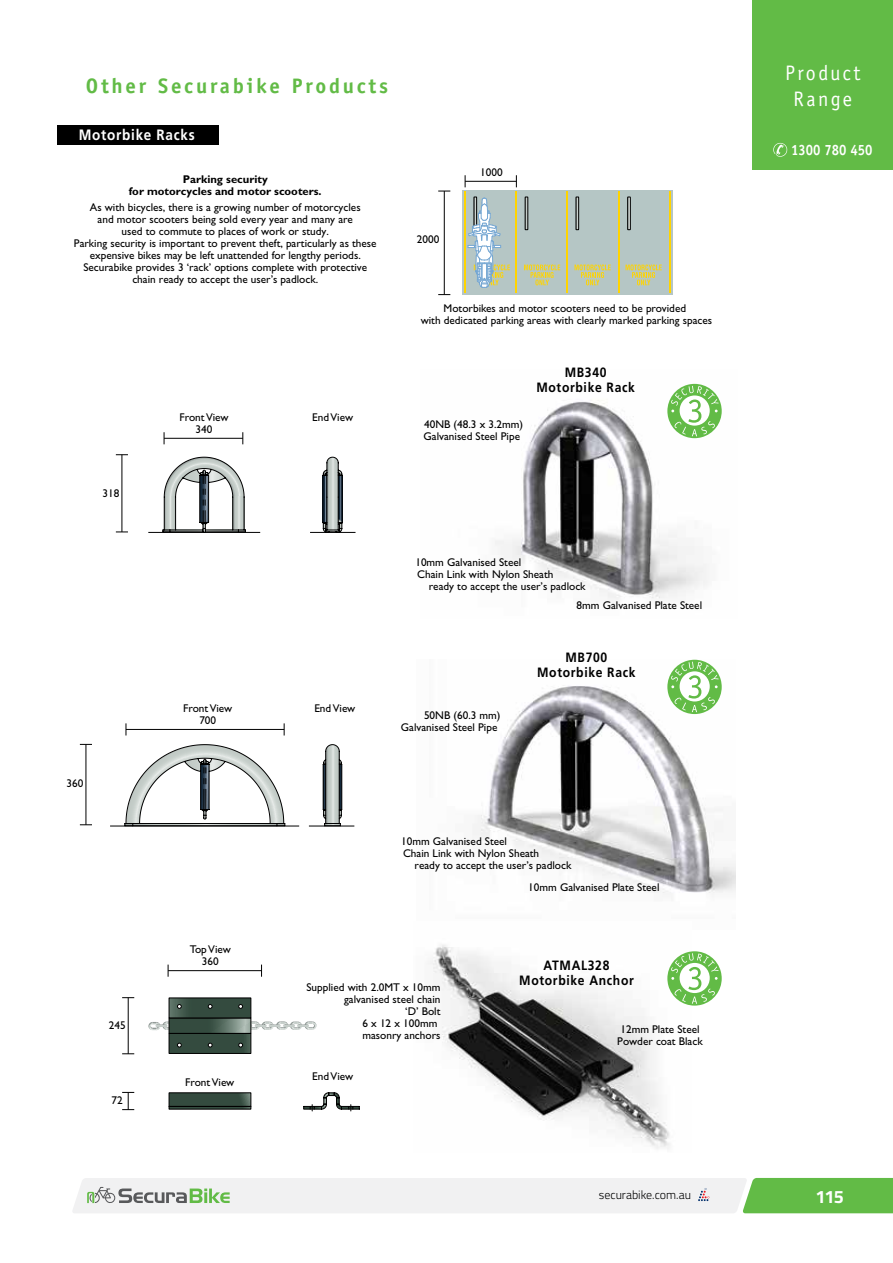
<style>
.page{position:relative;width:893px;height:1263px;background:#fff}
.page>*{position:absolute;margin:0;border:0;box-sizing:border-box;transform-origin:0 0}
.t1{font:700 21px "Officina Sans";letter-spacing:.135em;color:#62bb46}
.t2{font:21px/25.2px "Officina Sans";letter-spacing:.115em;color:#fff;text-align:center;scale:.95 1}
.t3{font:700 18px "Titillium";color:#fff}
.t4{font:700 15px "Frutiger";letter-spacing:.055em;color:#fff;scale:.9 1}
.t5{font:700 15px "Officina Sans";color:#fff;scale:.88 1}
.t6{font:700 13.5px/15px "Frutiger";letter-spacing:.055em;color:#000;text-align:center;scale:.9 1}
.t7{font:300 12px "Titillium";color:#000}
.t8{font:11.25px/12px "Gill Sans";color:#000;text-align:center}
.t9{font:700 11.25px/12px "Gill Sans";color:#000;text-align:center}
</style>
<div class="page">
<div style="left:753px;top:0;width:140px;height:170px;background:#62bb46"></div>
<svg style="left:773px;top:143px;width:14px;height:14px"></svg>
<svg style="left:73px;top:1178px;width:820px;height:35px"></svg>
<img style="left:472px;top:686px;width:263px;height:207px">
<img style="left:495px;top:383px;width:213px;height:217px">
<img style="left:428px;top:945px;width:263px;height:204px">
<svg style="left:667px;top:384px;width:55px;height:54px"></svg>
<svg style="left:667px;top:660px;width:55px;height:54px"></svg>
<svg style="left:667px;top:951px;width:55px;height:54px"></svg>
<div style="left:57px;top:125px;width:162px;height:20px;background:#000"></div>
<div style="left:462px;top:190px;width:210px;height:105px;background:#b5c6c5"></div>
<hr style="left:444px;top:191px;width:1px;height:104px;background:#000">
<svg style="left:438px;top:191px;width:12px;height:1px"></svg>
<svg style="left:438px;top:294px;width:12px;height:1px"></svg>
<svg style="left:162px;top:457px;width:84px;height:75px"></svg>
<svg style="left:322px;top:457px;width:21px;height:75px;background:#808889"></svg>
<hr style="left:122px;top:455px;width:1px;height:77px;background:#000">
<svg style="left:116px;top:454px;width:12px;height:1px"></svg>
<svg style="left:116px;top:532px;width:12px;height:1px"></svg>
<svg style="left:243px;top:432px;width:1px;height:12px"></svg>
<hr style="left:164px;top:438px;width:79px;height:1px;background:#000">
<svg style="left:124px;top:744px;width:161px;height:82px"></svg>
<svg style="left:323px;top:744px;width:19px;height:82px;background:#929998"></svg>
<hr style="left:86px;top:744px;width:1px;height:81px;background:#000">
<svg style="left:80px;top:744px;width:12px;height:1px"></svg>
<svg style="left:80px;top:824px;width:12px;height:1px"></svg>
<svg style="left:284px;top:723px;width:1px;height:12px"></svg>
<hr style="left:126px;top:729px;width:158px;height:1px;background:#000">
<svg style="left:169px;top:1092px;width:82px;height:17px"></svg>
<svg style="left:303px;top:1092px;width:57px;height:19px"></svg>
<hr style="left:128px;top:998px;width:1px;height:56px;background:#000">
<svg style="left:122px;top:997px;width:12px;height:1px"></svg>
<svg style="left:122px;top:1053px;width:12px;height:1px"></svg>
<svg style="left:122px;top:1092px;width:12px;height:18px"></svg>
<svg style="left:168px;top:964px;width:1px;height:13px"></svg>
<svg style="left:261px;top:964px;width:1px;height:13px"></svg>
<hr style="left:168px;top:970px;width:94px;height:1px;background:#000">
<hr style="left:464px;top:192px;width:2px;height:101px;background:#ffd400">
<hr style="left:515px;top:192px;width:2px;height:101px;background:#ffd400">
<hr style="left:566px;top:192px;width:2px;height:101px;background:#ffd400">
<hr style="left:617px;top:192px;width:2px;height:101px;background:#ffd400">
<hr style="left:669px;top:192px;width:1px;height:101px;background:#ffd400">
<div style="left:525px;top:197px;width:3px;height:33px;border:1px solid #000"></div>
<div style="left:576px;top:197px;width:3px;height:33px;border:1px solid #000"></div>
<div style="left:627px;top:197px;width:4px;height:33px;border:1px solid #000"></div>
<svg style="left:524px;top:264px;width:36px;height:21px"></svg>
<svg style="left:575px;top:264px;width:36px;height:21px"></svg>
<svg style="left:626px;top:264px;width:36px;height:21px"></svg>
<svg style="left:516px;top:175px;width:1px;height:12px"></svg>
<hr style="left:465px;top:181px;width:51px;height:1px;background:#000">
<svg style="left:468px;top:197px;width:42px;height:91px"></svg>
<svg style="left:148px;top:997px;width:168px;height:57px"></svg>
<hr style="left:148px;top:532px;width:112px;height:1px;background:#000">
<hr style="left:310px;top:532px;width:45px;height:1px;background:#000">
<hr style="left:110px;top:826px;width:189px;height:1px;background:#000">
<hr style="left:309px;top:826px;width:45px;height:1px;background:#000">
<h1 class="t1" style="left:86px;top:73px;width:304px">Other Securabike Products</h1>
<h3 class="t4" style="left:79px;top:126px;width:131px">Motorbike Racks</h3>
<p class="t9" style="left:129px;top:173px;width:194px">Parking security<br>for motorcycles and motor scooters.</p>
<p class="t8" style="left:74px;top:201px;width:304px">As with bicycles, there is a growing number of motorcycles<br>and motor scooters being sold every year and many are<br>used to commute to places of work or study.<br>Parking security is important to prevent theft, particularly as these expensive bikes may be left unattended for lengthy periods.<br>Securabike provides 3 ‘rack’ options complete with protective chain ready to accept the user’s padlock.</p>
<p class="t8" style="left:103px;top:487px;width:18px">318</p>
<p class="t8" style="left:180px;top:411px;width:51px">Front View<br>340</p>
<p class="t8" style="left:312px;top:411px;width:42px">End View</p>
<p class="t8" style="left:417px;top:234px;width:24px">2000</p>
<p class="t8" style="left:480px;top:166px;width:24px">1000</p>
<p class="t8" style="left:421px;top:302px;width:293px">Motorbikes and motor scooters need to be provided<br>with dedicated parking areas with clearly marked parking spaces</p>
<p class="t8" style="left:424px;top:418px;width:101px;text-align:left">40NB (48.3 x 3.2mm)<br>Galvanised Steel Pipe</p>
<p class="t6" style="left:536px;top:365px;width:111px">MB340<br>Motorbike Rack</p>
<p class="t8" style="left:67px;top:777px;width:18px">360</p>
<p class="t8" style="left:183px;top:702px;width:51px">Front View<br>700</p>
<p class="t8" style="left:314px;top:702px;width:42px">End View</p>
<p class="t8" style="left:415px;top:556px;width:107px">10mm Galvanised Steel</p>
<p class="t8" style="left:417px;top:568px;width:138px">Chain Link with Nylon Sheath</p>
<p class="t8" style="left:429px;top:580px;width:158px">ready to accept the user’s padlock</p>
<p class="t8" style="left:577px;top:600px;width:127px">8mm Galvanised Plate Steel</p>
<p class="t8" style="left:401px;top:709px;width:101px;text-align:right">50NB (60.3 mm)<br>Galvanised Steel Pipe</p>
<p class="t6" style="left:537px;top:650px;width:111px">MB700<br>Motorbike Rack</p>
<p class="t8" style="left:401px;top:835px;width:107px">10mm Galvanised Steel</p>
<p class="t8" style="left:403px;top:847px;width:138px">Chain Link with Nylon Sheath</p>
<p class="t8" style="left:415px;top:859px;width:158px">ready to accept the user’s padlock</p>
<p class="t8" style="left:528px;top:881px;width:133px">10mm Galvanised Plate Steel</p>
<p class="t8" style="left:109px;top:1019px;width:18px">245</p>
<p class="t8" style="left:112px;top:1094px;width:13px">72</p>
<p class="t8" style="left:190px;top:943px;width:42px">Top View<br>360</p>
<p class="t8" style="left:185px;top:1076px;width:51px">Front View</p>
<p class="t8" style="left:306px;top:981px;width:136px;text-align:right">Supplied with 2.0MT x 10mm galvanised steel chain<br>‘D’ Bolt<br>6 x 12 x 100mm<br>masonry anchors</p>
<p class="t8" style="left:312px;top:1070px;width:42px">End View</p>
<p class="t6" style="left:519px;top:958px;width:129px">ATMAL328<br>Motorbike Anchor</p>
<p class="t8" style="left:617px;top:1023px;width:87px;text-align:left">12mm Plate Steel<br>Powder coat Black</p>
<p class="t7" style="left:599px;top:1186px;width:94px">securabike.com.au</p>
<h1 class="t2" style="left:785px;top:61px;width:81px">Product<br>Range</h1>
<h3 class="t5" style="left:791px;top:140px;width:94px">1300 780 450</h3>
<h2 class="t3" style="left:815px;top:1182px;width:30px">115</h2>
</div>
